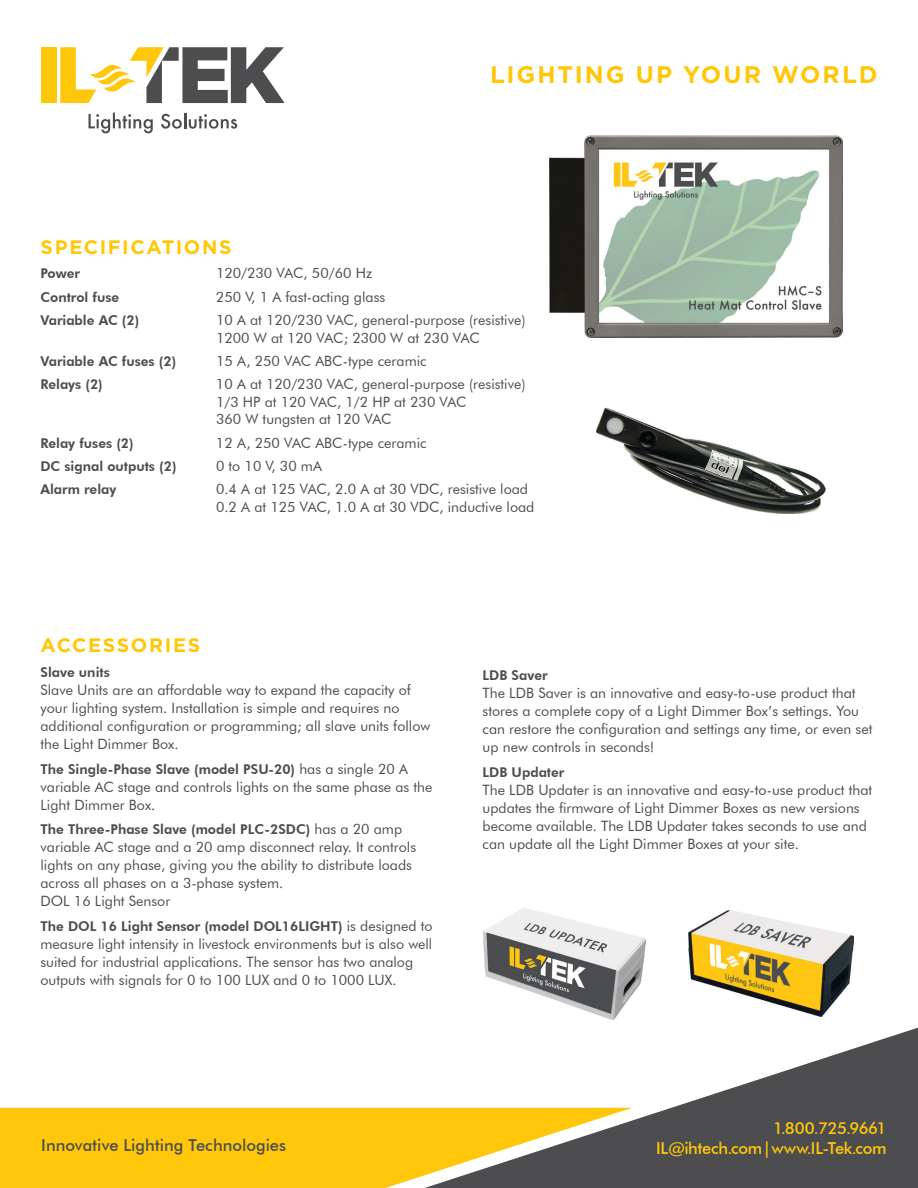
<style>
.page{position:relative;width:918px;height:1188px;background:#fff}
.page>*{position:absolute;margin:0;border:0;box-sizing:border-box;transform-origin:0 0}
.t1{font:700 24px "Gotham HTF";letter-spacing:.085em;color:#ffc709}
.t2{font:700 19.5px "Gotham HTF";letter-spacing:.08em;color:#ffc709}
.t3{font:500 16.5px/19.8px "Futura BT";letter-spacing:-.02em;color:#ffc709;text-align:right}
.t4{font:500 16.5px "Futura BT";color:#4d4d4f}
.body{font:14.25px/18px "Futura BT";color:#4d4d4f}
.body-2{font:800 13.5px "Futura BT";color:#4d4d4f}
.s1{font-weight:400;font-size:14.25px}
</style>
<div class="page">
<svg style="left:385px;top:1027px;width:533px;height:161px"></svg>
<svg style="left:0;top:1108px;width:632px;height:80px;background:#e6b920"></svg>
<svg style="left:89px;top:113px;width:64px;height:20px"></svg>
<svg style="left:161px;top:113px;width:76px;height:16px"></svg>
<div style="left:41px;top:47px;width:16px;height:56px;background:#ffc709"></div>
<svg style="left:60px;top:47px;width:225px;height:56px"></svg>
<img style="left:596px;top:408px;width:230px;height:106px">
<img style="left:550px;top:135px;width:293px;height:202px">
<img style="left:483px;top:908px;width:163px;height:111px">
<img style="left:688px;top:911px;width:166px;height:106px">
<h1 class="t1" style="left:490px;top:61px;width:389px">LIGHTING UP YOUR WORLD</h1>
<p class="t2" style="left:40px;top:235px;width:193px">SPECIFICATIONS</p>
<p class="body-2" style="left:40px;top:265px;width:41px">Power</p>
<p class="body" style="left:216px;top:264px;width:158px">120/230 VAC, 50/60 Hz</p>
<p class="body-2" style="left:40px;top:289px;width:80px">Control fuse</p>
<p class="body" style="left:216px;top:288px;width:171px">250 V, 1 A fast-acting glass</p>
<p class="body-2" style="left:40px;top:312px;width:100px">Variable AC (2)</p>
<p class="body" style="left:216px;top:311px;width:311px">10 A at 120/230 VAC, general-purpose (resistive)</p>
<p class="body" style="left:216px;top:328px;width:265px">1200 W at 120 VAC; 2300 W at 230 VAC</p>
<p class="body-2" style="left:40px;top:353px;width:137px">Variable AC fuses (2)</p>
<p class="body" style="left:216px;top:352px;width:212px">15 A, 250 VAC ABC-type ceramic</p>
<p class="body-2" style="left:40px;top:376px;width:64px">Relays (2)</p>
<p class="body" style="left:216px;top:375px;width:311px">10 A at 120/230 VAC, general-purpose (resistive)</p>
<p class="body" style="left:216px;top:393px;width:252px">1/3 HP at 120 VAC, 1/2 HP at 230 VAC</p>
<p class="body" style="left:216px;top:410px;width:177px">360 W tungsten at 120 VAC</p>
<p class="body-2" style="left:40px;top:435px;width:95px">Relay fuses (2)</p>
<p class="body" style="left:216px;top:433px;width:212px">12 A, 250 VAC ABC-type ceramic</p>
<p class="body-2" style="left:40px;top:458px;width:138px">DC signal outputs (2)</p>
<p class="body" style="left:216px;top:457px;width:107px">0 to 10 V, 30 mA</p>
<p class="body-2" style="left:40px;top:481px;width:77px">Alarm relay</p>
<p class="body" style="left:216px;top:480px;width:314px">0.4 A at 125 VAC, 2.0 A at 30 VDC, resistive load</p>
<p class="body" style="left:216px;top:498px;width:320px">0.2 A at 125 VAC, 1.0 A at 30 VDC, inductive load</p>
<p class="t2" style="left:40px;top:634px;width:161px">ACCESSORIES</p>
<p class="body-2" style="left:40px;top:664px;width:71px">Slave units</p>
<p class="body" style="left:40px;top:681px;width:391px">Slave Units are an affordable way to expand the capacity of your lighting system. Installation is simple and requires no additional configuration or programming; all slave units follow the Light Dimmer Box.</p>
<p class="body-2" style="left:40px;top:761px;width:369px">The Single-Phase Slave (model PSU-20) <span class="s1">has a single 20 A</span></p>
<p class="body" style="left:40px;top:777px;width:393px">variable AC stage and controls lights on the same phase as the<br>Light Dimmer Box.</p>
<p class="body-2" style="left:40px;top:821px;width:363px">The Three-Phase Slave (model PLC-2SDC) <span class="s1">has a 20 amp</span></p>
<p class="body" style="left:40px;top:838px;width:377px">variable AC stage and a 20 amp disconnect relay. It controls lights on any phase, giving you the ability to distribute loads across all phases on a 3-phase system.</p>
<p class="body" style="left:40px;top:892px;width:131px">DOL 16 Light Sensor</p>
<p class="body-2" style="left:40px;top:918px;width:394px">The DOL 16 Light Sensor (model DOL16LIGHT) <span class="s1">is designed to</span></p>
<p class="body" style="left:40px;top:935px;width:393px">measure light intensity in livestock environments but is also well suited for industrial applications. The sensor has two analog outputs with signals for 0 to 100 LUX and 0 to 1000 LUX.</p>
<p class="body-2" style="left:483px;top:667px;width:67px">LDB Saver</p>
<p class="body" style="left:483px;top:684px;width:391px">The LDB Saver is an innovative and easy-to-use product that stores a complete copy of a Light Dimmer Box’s settings. You can restore the configuration and settings any time, or even set up new controls in seconds!</p>
<p class="body-2" style="left:483px;top:764px;width:83px">LDB Updater</p>
<p class="body" style="left:483px;top:780px;width:391px">The LDB Updater is an innovative and easy-to-use product that updates the firmware of Light Dimmer Boxes as new versions become available. The LDB Updater takes seconds to use and can update all the Light Dimmer Boxes at your site.</p>
<p class="t4" style="left:41px;top:1135px;width:247px">Innovative Lighting Technologies</p>
<p class="t3" style="left:656px;top:1119px;width:232px">1.800.725.9661<br>IL@ihtech.com | www.IL-Tek.com</p>
</div>
